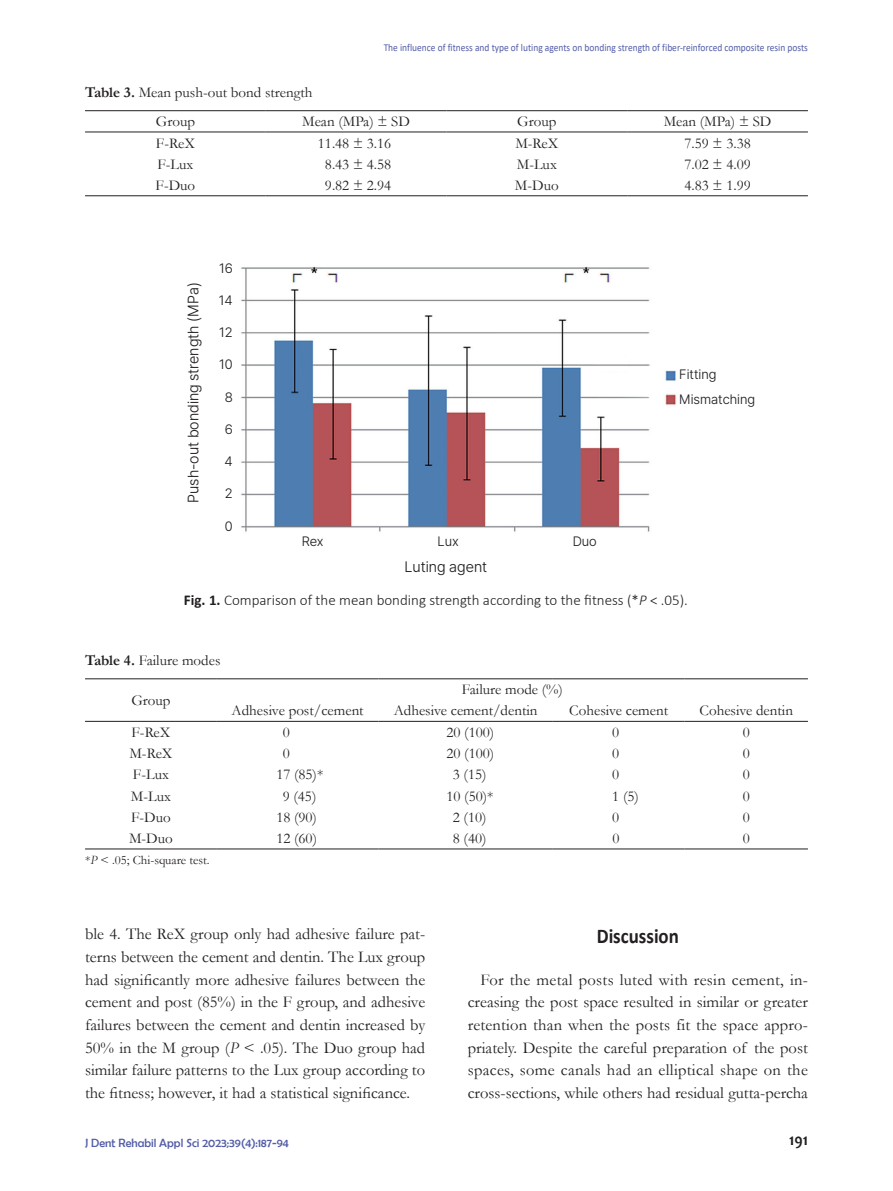
<style>
.page{position:relative;width:893px;height:1191px;background:#fff}
.page>*{position:absolute;margin:0;border:0;box-sizing:border-box;transform-origin:0 0}
.t1{font:700 21px "Calibri";color:#231f20;scale:.9 1}
.t2{font:16.5px/22.6px "Garamond";color:#231f20;text-align:justify}
.t3{font:700 16.5px "Candara";color:#231f20;scale:.95 1}
.t4{font:15px/28.8px "Garamond";color:#231f20}
.t5{font:300 15px "Calibri";color:#231f20}
.t6{font:300 15px "Pretendard";color:#231f20}
.t7{font:300 13.5px/25.5px "Pretendard";color:#231f20}
.t8{font:12.75px "Garamond";color:#231f20}
.t9{font:12px "Berlin Sans FB";color:#535da8}
.t10{font:10.5px "Calibri";color:#535da8;scale:.9 1}
.s1{font-weight:700}
.s2{font-style:italic}
</style>
<div class="page">
<hr style="left:85px;top:848px;width:132px;height:1px;background:#231f20">
<hr style="left:217px;top:848px;width:161px;height:1px;background:#231f20">
<hr style="left:378px;top:848px;width:175px;height:1px;background:#231f20">
<hr style="left:553px;top:848px;width:132px;height:1px;background:#231f20">
<hr style="left:685px;top:848px;width:123px;height:1px;background:#231f20">
<hr style="left:85px;top:678px;width:132px;height:1px;background:#231f20">
<hr style="left:85px;top:721px;width:132px;height:1px;background:#231f20">
<hr style="left:217px;top:678px;width:161px;height:1px;background:#231f20">
<hr style="left:378px;top:678px;width:175px;height:1px;background:#231f20">
<hr style="left:553px;top:678px;width:132px;height:1px;background:#231f20">
<hr style="left:685px;top:678px;width:123px;height:1px;background:#231f20">
<hr style="left:217px;top:721px;width:161px;height:1px;background:#231f20">
<hr style="left:378px;top:721px;width:175px;height:1px;background:#231f20">
<hr style="left:553px;top:721px;width:132px;height:1px;background:#231f20">
<hr style="left:685px;top:721px;width:123px;height:1px;background:#231f20">
<hr style="left:85px;top:195px;width:181px;height:1px;background:#231f20">
<hr style="left:266px;top:195px;width:180px;height:1px;background:#231f20">
<hr style="left:446px;top:195px;width:181px;height:1px;background:#231f20">
<hr style="left:627px;top:195px;width:181px;height:1px;background:#231f20">
<hr style="left:85px;top:110px;width:181px;height:1px;background:#231f20">
<hr style="left:266px;top:110px;width:180px;height:1px;background:#231f20">
<hr style="left:446px;top:110px;width:181px;height:1px;background:#231f20">
<hr style="left:627px;top:110px;width:181px;height:1px;background:#231f20">
<hr style="left:85px;top:132px;width:181px;height:1px;background:#231f20">
<hr style="left:266px;top:132px;width:180px;height:1px;background:#231f20">
<hr style="left:446px;top:132px;width:181px;height:1px;background:#231f20">
<hr style="left:627px;top:132px;width:181px;height:1px;background:#231f20">
<img style="left:241px;top:267px;width:435px;height:265px">
<p class="t10" style="left:384px;top:40px;width:473px">The influence of fitness and type of luting agents on bonding strength of fiber-reinforced composite resin posts</p>
<p class="t4" style="left:156px;top:78px;width:158px;text-indent:-71px"><span class="s1">Table 3.</span> Mean push-out bond strength<br>Group</p>
<p class="t4" style="left:302px;top:107px;width:109px">Mean (MPa) ± SD</p>
<p class="t4" style="left:517px;top:107px;width:41px">Group</p>
<p class="t4" style="left:664px;top:107px;width:109px">Mean (MPa) ± SD</p>
<p class="t4" style="left:156px;top:128px;width:40px">F-ReX</p>
<p class="t4" style="left:318px;top:128px;width:75px">11.48 ± 3.16</p>
<p class="t4" style="left:515px;top:128px;width:44px">M-ReX</p>
<p class="t4" style="left:684px;top:128px;width:68px">7.59 ± 3.38</p>
<p class="t4" style="left:157px;top:149px;width:37px">F-Lux</p>
<p class="t4" style="left:325px;top:149px;width:68px">8.43 ± 4.58</p>
<p class="t4" style="left:517px;top:149px;width:42px">M-Lux</p>
<p class="t4" style="left:684px;top:149px;width:68px">7.02 ± 4.09</p>
<p class="t4" style="left:156px;top:170px;width:41px">F-Duo</p>
<p class="t4" style="left:325px;top:170px;width:68px">9.82 ± 2.94</p>
<p class="t4" style="left:515px;top:170px;width:45px">M-Duo</p>
<p class="t4" style="left:684px;top:170px;width:68px">4.83 ± 1.99</p>
<p class="t6" style="left:183px;top:503px;width:222px;rotate:-90deg">Push-out bonding strength (MPa)</p>
<p class="t7" style="left:219px;top:255px;width:15px">16</p>
<p class="t7" style="left:219px;top:287px;width:15px">14</p>
<p class="t7" style="left:219px;top:319px;width:15px">12</p>
<p class="t7" style="left:219px;top:351px;width:15px">10</p>
<p class="t7" style="left:225px;top:384px;width:10px">8</p>
<p class="t7" style="left:225px;top:416px;width:10px">6</p>
<p class="t7" style="left:225px;top:448px;width:10px">4</p>
<p class="t7" style="left:225px;top:480px;width:9px">2</p>
<p class="t7" style="left:225px;top:513px;width:9px">0</p>
<p class="t7" style="left:302px;top:528px;width:23px">Rex</p>
<p class="t7" style="left:438px;top:528px;width:23px">Lux</p>
<p class="t7" style="left:573px;top:528px;width:26px">Duo</p>
<p class="t6" style="left:405px;top:557px;width:84px">Luting agent</p>
<p class="t7" style="left:679px;top:361px;width:77px">Fitting<br>Mismatching</p>
<p class="t5" style="left:184px;top:590px;width:505px"><span class="s1">Fig. 1.</span> Comparison of the mean bonding strength according to the fitness (*<span class="s2">P</span> &lt; .05).</p>
<p class="t4" style="left:85px;top:646px;width:137px"><span class="s1">Table 4.</span> Failure modes</p>
<p class="t4" style="left:131px;top:685px;width:41px">Group</p>
<p class="t4" style="left:462px;top:675px;width:103px">Failure mode (%)</p>
<p class="t4" style="left:232px;top:695px;width:134px">Adhesive post/cement</p>
<p class="t4" style="left:394px;top:695px;width:145px">Adhesive cement/dentin</p>
<p class="t4" style="left:569px;top:695px;width:100px">Cohesive cement</p>
<p class="t4" style="left:700px;top:695px;width:95px">Cohesive dentin</p>
<p class="t4" style="left:132px;top:717px;width:40px">F-ReX</p>
<p class="t4" style="left:283px;top:717px;width:9px">0</p>
<p class="t4" style="left:446px;top:717px;width:49px">20 (100)</p>
<p class="t4" style="left:612px;top:717px;width:9px">0</p>
<p class="t4" style="left:743px;top:717px;width:9px">0</p>
<p class="t4" style="left:129px;top:738px;width:44px">M-ReX</p>
<p class="t4" style="left:283px;top:738px;width:9px">0</p>
<p class="t4" style="left:446px;top:738px;width:49px">20 (100)</p>
<p class="t4" style="left:612px;top:738px;width:9px">0</p>
<p class="t4" style="left:743px;top:738px;width:9px">0</p>
<p class="t4" style="left:133px;top:759px;width:37px">F-Lux</p>
<p class="t4" style="left:276px;top:759px;width:49px">17 (85)*</p>
<p class="t4" style="left:453px;top:759px;width:35px">3 (15)</p>
<p class="t4" style="left:612px;top:759px;width:9px">0</p>
<p class="t4" style="left:743px;top:759px;width:9px">0</p>
<p class="t4" style="left:131px;top:781px;width:42px">M-Lux</p>
<p class="t4" style="left:283px;top:781px;width:35px">9 (45)</p>
<p class="t4" style="left:446px;top:781px;width:49px">10 (50)*</p>
<p class="t4" style="left:612px;top:781px;width:28px">1 (5)</p>
<p class="t4" style="left:743px;top:781px;width:9px">0</p>
<p class="t4" style="left:131px;top:802px;width:41px">F-Duo</p>
<p class="t4" style="left:276px;top:802px;width:42px">18 (90)</p>
<p class="t4" style="left:453px;top:802px;width:35px">2 (10)</p>
<p class="t4" style="left:612px;top:802px;width:9px">0</p>
<p class="t4" style="left:743px;top:802px;width:9px">0</p>
<p class="t4" style="left:129px;top:823px;width:45px">M-Duo</p>
<p class="t4" style="left:276px;top:823px;width:42px">12 (60)</p>
<p class="t4" style="left:453px;top:823px;width:35px">8 (40)</p>
<p class="t4" style="left:612px;top:823px;width:9px">0</p>
<p class="t4" style="left:743px;top:823px;width:9px">0</p>
<p class="t8" style="left:85px;top:851px;width:126px">*<span class="s2">P</span> &lt; .05; Chi-square test.</p>
<p class="t2" style="left:85px;top:922px;width:342px">ble 4. The ReX group only had adhesive failure pat&shy;terns between the cement and dentin. The Lux group had significantly more adhesive failures between the cement and post (85%) in the F group, and adhesive failures between the cement and dentin increased by 50% in the M group (<span class="s2">P</span> &lt; .05). The Duo group had similar failure patterns to the Lux group according to the fitness; however, it had a statistical significance.</p>
<p class="t1" style="left:597px;top:921px;width:93px">Discussion</p>
<p class="t2" style="left:468px;top:967px;width:342px;text-indent:13px">For the metal posts luted with resin cement, in&shy;creasing the post space resulted in similar or greater retention than when the posts fit the space appro&shy;priately. Despite the careful preparation of the post spaces, some canals had an elliptical shape on the cross-sections, while others had residual gutta-percha</p>
<p class="t9" style="left:85px;top:1135px;width:205px">J Dent Rehabil Appl Sci 2023;39(4):187-94</p>
<p class="t3" style="left:789px;top:1129px;width:21px">191</p>
</div>
